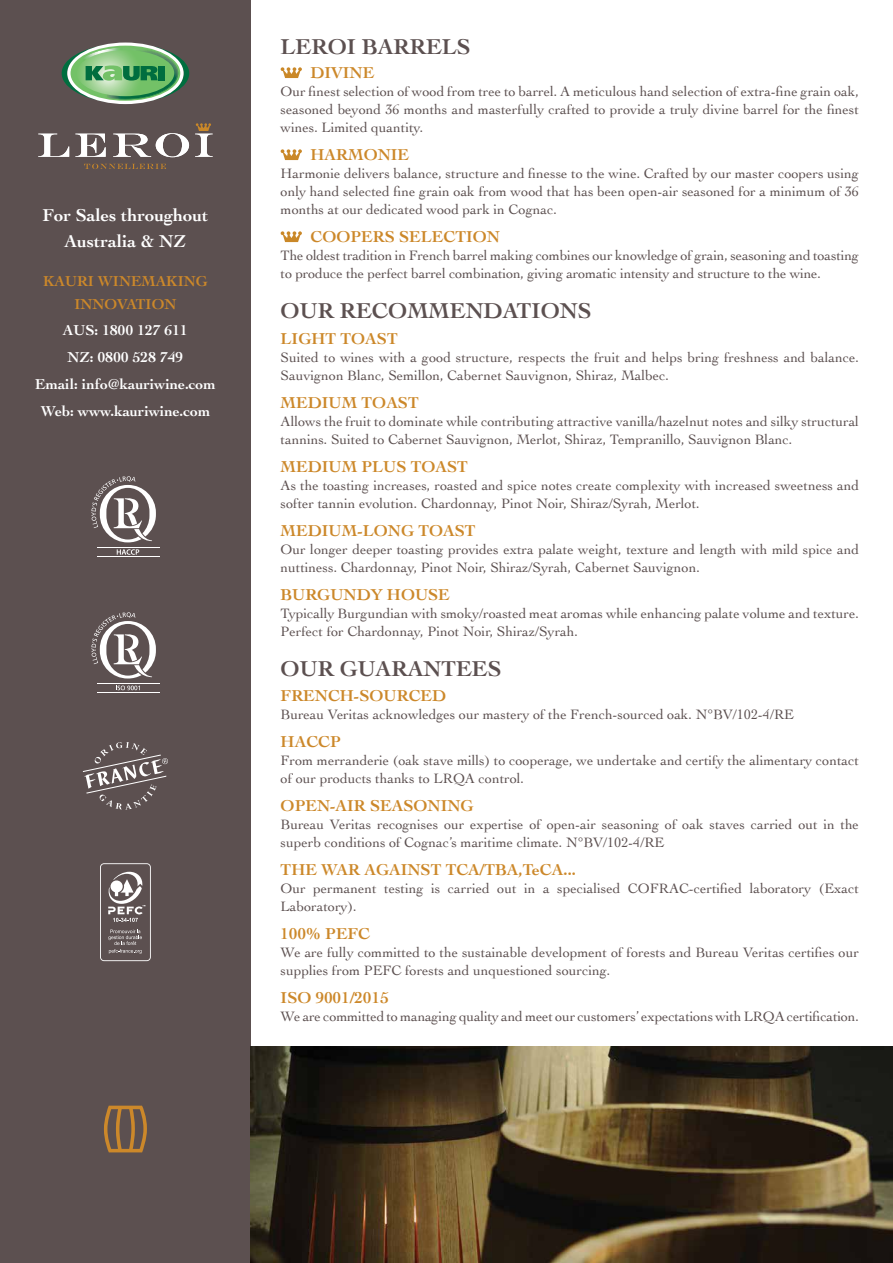
<style>
.page{position:relative;width:893px;height:1263px;background:#fff}
.page>*{position:absolute;margin:0;border:0;box-sizing:border-box;transform-origin:0 0}
.t1{font:700 22.5px "Cochin";color:#5c5050}
.t2{font:700 18px/25.5px "Cochin";color:#fff;text-align:center}
.t3{font:700 16.5px "Cochin";color:#cc882a}
.t4{font:700 15px/26.7px "Cochin";color:#fff;text-align:center}
.t5{font:700 15px/22.5px "Cochin";color:#cc882a;text-align:center}
.t6{font:14.25px/18px "Cochin";color:#5c5050}
</style>
<div class="page">
<div style="left:0;top:0;width:251px;height:1263px;background:#5c5050"></div>
<svg style="left:84px;top:164px;width:82px;height:5px"></svg>
<svg style="left:38px;top:134px;width:31px;height:23px"></svg>
<svg style="left:75px;top:134px;width:31px;height:23px"></svg>
<svg style="left:113px;top:133px;width:76px;height:24px"></svg>
<svg style="left:195px;top:123px;width:18px;height:34px"></svg>
<svg style="left:104px;top:1106px;width:43px;height:46px"></svg>
<svg style="left:91px;top:476px;width:65px;height:66px"></svg>
<hr style="left:97px;top:547px;width:62px;height:1px;background:#fff">
<hr style="left:97px;top:556px;width:62px;height:1px;background:#fff">
<svg style="left:117px;top:549px;width:22px;height:6px"></svg>
<svg style="left:91px;top:612px;width:65px;height:66px"></svg>
<hr style="left:97px;top:683px;width:62px;height:1px;background:#fff">
<svg style="left:116px;top:686px;width:24px;height:4px"></svg>
<hr style="left:97px;top:692px;width:62px;height:1px;background:#fff">
<svg style="left:281px;top:67px;width:21px;height:11px"></svg>
<svg style="left:281px;top:149px;width:21px;height:11px"></svg>
<svg style="left:281px;top:231px;width:21px;height:11px"></svg>
<svg style="left:100px;top:863px;width:51px;height:98px"></svg>
<img style="left:251px;top:1046px;width:642px;height:217px">
<svg style="left:83px;top:742px;width:85px;height:68px"></svg>
<svg style="left:62px;top:45px;width:127px;height:57px"></svg>
<div style="left:158px;top:66px;width:6px;height:14px;background:#006e3f"></div>
<p class="t2" style="left:42px;top:202px;width:168px">For Sales throughout<br>Australia &amp; NZ</p>
<p class="t5" style="left:43px;top:269px;width:166px">KAURI WINEMAKING<br>INNOVATION</p>
<p class="t4" style="left:35px;top:316px;width:182px">AUS: 1800 127 611<br>NZ: 0800 528 749<br>Email: info@kauriwine.com<br>Web: www.kauriwine.com</p>
<h1 class="t1" style="left:281px;top:32px;width:192px">LEROI BARRELS</h1>
<p class="t3" style="left:310px;top:62px;width:65px">DIVINE</p>
<p class="t6" style="left:281px;top:82px;width:580px;text-align:justify">Our finest selection of wood from tree to barrel. A meticulous hand selection of extra-fine grain oak, seasoned beyond 36 months and masterfully crafted to provide a truly divine barrel for the finest wines. Limited quantity.</p>
<p class="t3" style="left:310px;top:144px;width:100px">HARMONIE</p>
<p class="t6" style="left:281px;top:164px;width:580px;text-align:justify">Harmonie delivers balance, structure and finesse to the wine. Crafted by our master coopers using only hand selected fine grain oak from wood that has been open-air seasoned for a minimum of 36 months at our dedicated wood park in Cognac.</p>
<p class="t3" style="left:310px;top:226px;width:191px">COOPERS SELECTION</p>
<p class="t6" style="left:281px;top:246px;width:580px">The oldest tradition in French barrel making combines our knowledge of grain, seasoning and toasting to produce the perfect barrel combination, giving aromatic intensity and structure to the wine.</p>
<h1 class="t1" style="left:281px;top:295px;width:312px">OUR RECOMMENDATIONS</h1>
<p class="t3" style="left:281px;top:327px;width:119px">LIGHT TOAST</p>
<p class="t6" style="left:281px;top:347px;width:580px">Suited to wines with a good structure, respects the fruit and helps bring freshness and balance.<br>Sauvignon Blanc, Semillon, Cabernet Sauvignon, Shiraz, Malbec.</p>
<p class="t3" style="left:281px;top:391px;width:140px">MEDIUM TOAST</p>
<p class="t6" style="left:281px;top:411px;width:580px">Allows the fruit to dominate while contributing attractive vanilla/hazelnut notes and silky structural tannins. Suited to Cabernet Sauvignon, Merlot, Shiraz, Tempranillo, Sauvignon Blanc.</p>
<p class="t3" style="left:281px;top:455px;width:189px">MEDIUM PLUS TOAST</p>
<p class="t6" style="left:281px;top:475px;width:580px">As the toasting increases, roasted and spice notes create complexity with increased sweetness and softer tannin evolution. Chardonnay, Pinot Noir, Shiraz/Syrah, Merlot.</p>
<p class="t3" style="left:281px;top:519px;width:196px">MEDIUM-LONG TOAST</p>
<p class="t6" style="left:281px;top:539px;width:580px">Our longer deeper toasting provides extra palate weight, texture and length with mild spice and nuttiness. Chardonnay, Pinot Noir, Shiraz/Syrah, Cabernet Sauvignon.</p>
<p class="t3" style="left:281px;top:583px;width:171px">BURGUNDY HOUSE</p>
<p class="t6" style="left:281px;top:603px;width:580px">Typically Burgundian with smoky/roasted meat aromas while enhancing palate volume and texture.<br>Perfect for Chardonnay, Pinot Noir, Shiraz/Syrah.</p>
<h1 class="t1" style="left:281px;top:653px;width:222px">OUR GUARANTEES</h1>
<p class="t3" style="left:281px;top:685px;width:167px">FRENCH-SOURCED</p>
<p class="t6" style="left:281px;top:705px;width:515px">Bureau Veritas acknowledges our mastery of the French-sourced oak. N°BV/102-4/RE</p>
<p class="t3" style="left:281px;top:731px;width:62px">HACCP</p>
<p class="t6" style="left:281px;top:751px;width:580px">From merranderie (oak stave mills) to cooperage, we undertake and certify the alimentary contact of our products thanks to LRQA control.</p>
<p class="t3" style="left:281px;top:795px;width:195px">OPEN-AIR SEASONING</p>
<p class="t6" style="left:281px;top:815px;width:580px">Bureau Veritas recognises our expertise of open-air seasoning of oak staves carried out in the superb conditions of Cognac’s maritime climate. N°BV/102-4/RE</p>
<p class="t3" style="left:281px;top:859px;width:297px">THE WAR AGAINST TCA/TBA,TeCA...</p>
<p class="t6" style="left:281px;top:879px;width:580px">Our permanent testing is carried out in a specialised COFRAC-certified laboratory (Exact<br>Laboratory).</p>
<p class="t3" style="left:281px;top:923px;width:91px">100% PEFC</p>
<p class="t6" style="left:281px;top:943px;width:580px">We are fully committed to the sustainable development of forests and Bureau Veritas certifies our supplies from PEFC forests and unquestioned sourcing.</p>
<p class="t3" style="left:281px;top:987px;width:110px">ISO 9001/2015</p>
<p class="t6" style="left:281px;top:1007px;width:580px">We are committed to managing quality and meet our customers’ expectations with LRQA certification.</p>
</div>
